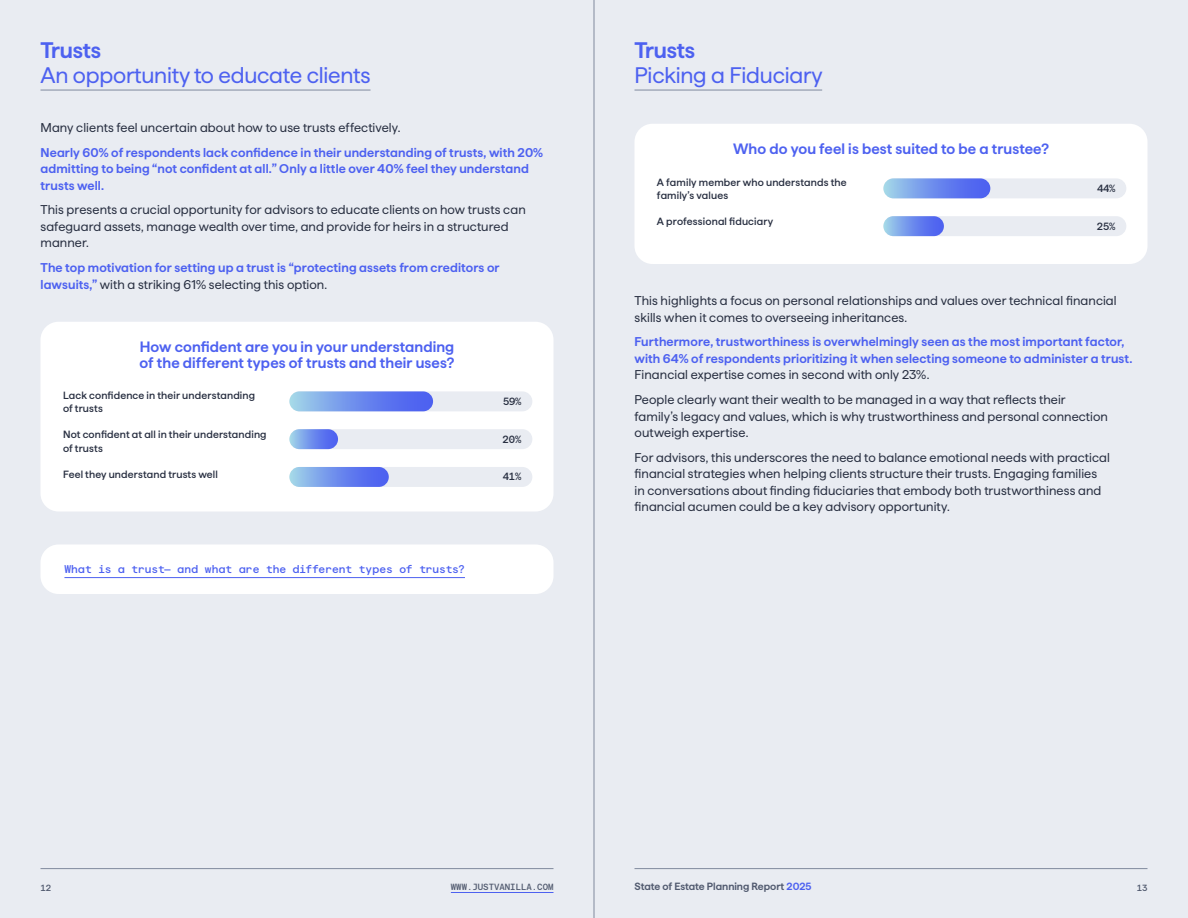
<style>
.page{position:relative;width:1188px;height:918px;background:#fff}
.page>*{position:absolute;margin:0;border:0;box-sizing:border-box;transform-origin:0 0}
.t1{font:22.5px "Haffer";letter-spacing:-.01em;color:#4d61f0}
.t2{font:600 22.5px "Haffer";letter-spacing:-.01em;color:#4d61f0}
.t3{font:600 15px/16.5px "Haffer";letter-spacing:.01em;color:#4d61f0}
.t4{font:12.75px/16.5px "Haffer";letter-spacing:.01em;color:#282f41}
.t5{font:600 12.75px/16.5px "Haffer";letter-spacing:.01em;color:#4d61f0}
.t6{font:500 11.25px "Matter Mono";letter-spacing:-.005em;color:#4d61f0}
.t7{font:500 10.5px/13.5px "Haffer";letter-spacing:.015em;color:#282f41}
.t8{font:600 10.5px "Haffer";color:#515a6f}
.t9{font:500 10.5px "Matter Mono";letter-spacing:-.01em;color:#282f41}
.t10{font:500 9px "Matter Mono";color:#515a6f}
.s1{font-weight:400;color:#282f41}
.s2{color:#4d61f0}
</style>
<div class="page">
<div style="left:580px;top:0;width:608px;height:918px;background:#e9ecf2"></div>
<div style="left:0;top:0;width:594px;height:918px;background:#e9ecf2"></div>
<hr style="left:634px;top:868px;width:514px;height:1px;background:#808a9e">
<hr style="left:40px;top:868px;width:514px;height:1px;background:#808a9e">
<hr style="left:451px;top:892px;width:103px;height:1px;background:#4d61f0">
<div style="left:40px;top:545px;width:514px;height:49px;background:#fff;border-radius:18px"></div>
<hr style="left:40px;top:90px;width:331px;height:1px;background:#808a9e">
<hr style="left:634px;top:90px;width:188px;height:1px;background:#808a9e">
<div style="left:40px;top:322px;width:514px;height:190px;background:#fff;border-radius:18px"></div>
<div style="left:634px;top:124px;width:514px;height:140px;background:#fff;border-radius:18px"></div>
<div style="left:289px;top:391px;width:243px;height:20px;background:#e9ecf2;border-radius:10px"></div>
<div style="left:883px;top:178px;width:243px;height:20px;background:#e9ecf2;border-radius:10px"></div>
<div style="left:289px;top:391px;width:144px;height:20px;background:linear-gradient(to right,#9dcee9,#4353f1);border-radius:10px"></div>
<div style="left:883px;top:178px;width:107px;height:20px;background:linear-gradient(to right,#9ecfe9,#4151f1);border-radius:10px"></div>
<div style="left:289px;top:429px;width:243px;height:20px;background:#e9ecf2;border-radius:10px"></div>
<div style="left:883px;top:216px;width:243px;height:20px;background:#e9ecf2;border-radius:10px"></div>
<div style="left:289px;top:429px;width:49px;height:20px;background:linear-gradient(to right,#a0cfe9,#4252f1);border-radius:10px"></div>
<div style="left:883px;top:216px;width:61px;height:20px;background:linear-gradient(to right,#9fcfe9,#4252f1);border-radius:10px"></div>
<div style="left:289px;top:467px;width:243px;height:20px;background:#e9ecf2;border-radius:10px"></div>
<div style="left:289px;top:467px;width:100px;height:20px;background:linear-gradient(to right,#9dcde9,#4455f1);border-radius:10px"></div>
<hr style="left:594px;top:0;width:1px;height:918px;background:#808a9e">
<hr style="left:64px;top:577px;width:401px;height:1px;background:#4d61f0">
<h1 class="t2" style="left:40px;top:33px;width:62px">Trusts</h1>
<h1 class="t1" style="left:40px;top:58px;width:332px">An opportunity to educate clients</h1>
<p class="t4" style="left:40px;top:118px;width:361px">Many clients feel uncertain about how to use trusts effectively.</p>
<p class="t5" style="left:40px;top:143px;width:504px">Nearly 60% of respondents lack confidence in their understanding of trusts, with 20% admitting to being “not confident at all.” Only a little over 40% feel they understand trusts well.</p>
<p class="t4" style="left:40px;top:201px;width:487px">This presents a crucial opportunity for advisors to educate clients on how trusts can safeguard assets, manage wealth over time, and provide for heirs in a structured manner.</p>
<p class="t5" style="left:40px;top:258px;width:461px">The top motivation for setting up a trust is “protecting assets from creditors or lawsuits,” <span class="s1">with a striking 61% selecting this option.</span></p>
<p class="t3" style="left:140px;top:337px;width:316px">How confident are you in your understanding of the different types of trusts and their uses?</p>
<p class="t7" style="left:63px;top:387px;width:194px">Lack confidence in their understanding of trusts</p>
<p class="t7" style="left:63px;top:427px;width:205px">Not confident at all in their understanding of trusts</p>
<p class="t7" style="left:63px;top:466px;width:156px">Feel they understand trusts well</p>
<p class="t6" style="left:64px;top:561px;width:402px">What is a trust— and what are the different types of trusts?</p>
<p class="t9" style="left:503px;top:393px;width:20px">59%</p>
<p class="t9" style="left:503px;top:431px;width:20px">20%</p>
<p class="t9" style="left:503px;top:469px;width:20px">41%</p>
<h1 class="t2" style="left:634px;top:33px;width:62px">Trusts</h1>
<h1 class="t1" style="left:634px;top:58px;width:190px">Picking a Fiduciary</h1>
<p class="t3" style="left:733px;top:139px;width:317px">Who do you feel is best suited to be a trustee?</p>
<p class="t7" style="left:657px;top:174px;width:191px">A family member who understands the family’s values</p>
<p class="t7" style="left:657px;top:214px;width:118px">A professional fiduciary</p>
<p class="t9" style="left:1097px;top:180px;width:20px">44%</p>
<p class="t9" style="left:1097px;top:218px;width:20px">25%</p>
<p class="t4" style="left:634px;top:291px;width:484px">This highlights a focus on personal relationships and values over technical financial skills when it comes to overseeing inheritances.</p>
<p class="t5" style="left:634px;top:332px;width:500px">Furthermore, trustworthiness is overwhelmingly seen as the most important factor, with 64% of respondents prioritizing it when selecting someone to administer a trust.</p>
<p class="t4" style="left:634px;top:361px;width:433px;line-height:24.8px">Financial expertise comes in second with only 23%.<br>People clearly want their wealth to be managed in a way that reflects their</p>
<p class="t4" style="left:634px;top:407px;width:475px">family’s legacy and values, which is why trustworthiness and personal connection outweigh expertise.</p>
<p class="t4" style="left:634px;top:448px;width:477px">For advisors, this underscores the need to balance emotional needs with practical financial strategies when helping clients structure their trusts. Engaging families in conversations about finding fiduciaries that embody both trustworthiness and financial acumen could be a key advisory opportunity.</p>
<p class="t10" style="left:41px;top:881px;width:12px">12</p>
<p class="t10" style="left:451px;top:880px;width:104px">WWW.JUSTVANILLA.COM</p>
<p class="t8" style="left:634px;top:878px;width:179px">State of Estate Planning Report <span class="s2">2025</span></p>
<p class="t10" style="left:1137px;top:881px;width:12px">13</p>
</div>
